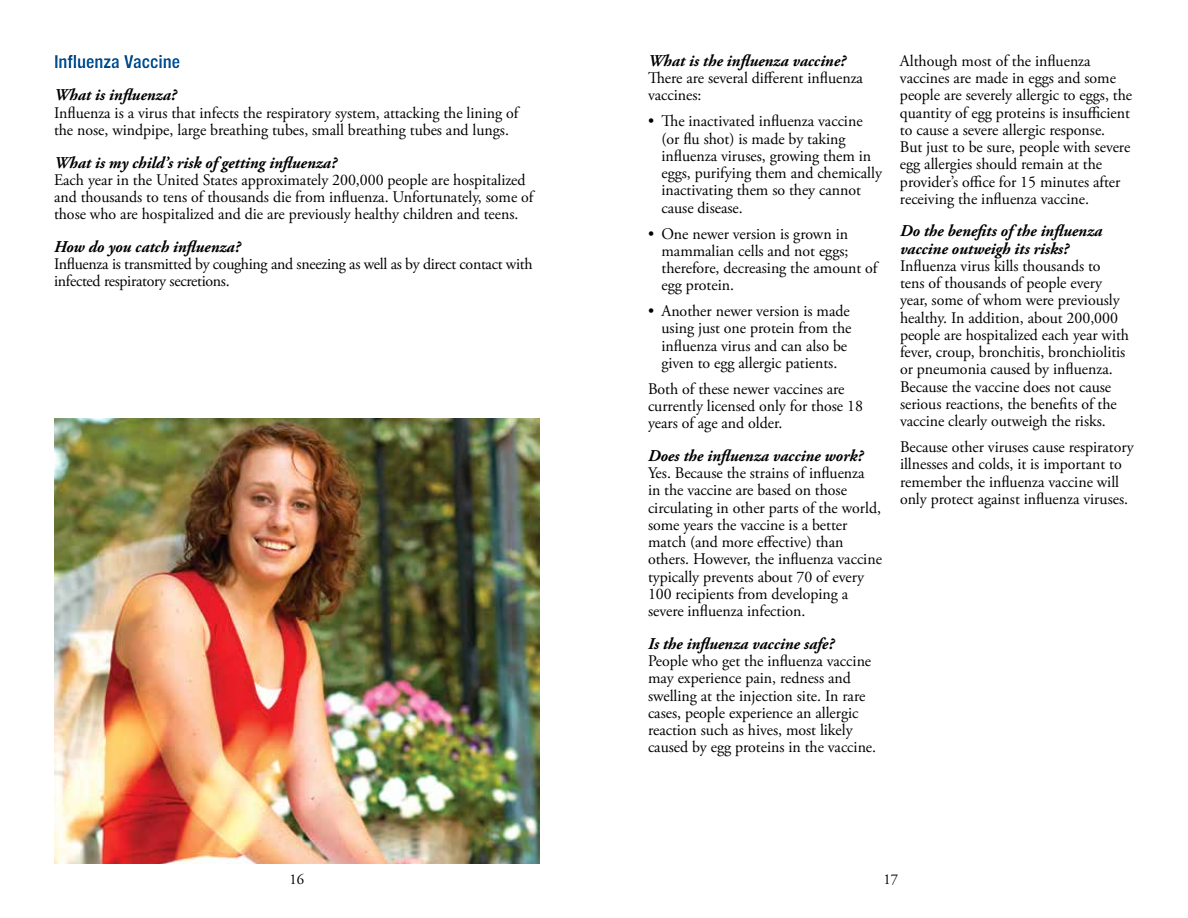
<style>
.page{position:relative;width:1188px;height:918px;background:#fff}
.page>*{position:absolute;margin:0;border:0;box-sizing:border-box;transform-origin:0 0}
.t1{font:700 condensed 18px "Helvetica Neue";color:#00539b}
.t2{font:italic 700 16.5px/17.2px "Adobe Garamond Pro";color:#000}
.t3{font:16.2px/17.2px "Adobe Garamond Pro";color:#000}
.t4{font:16.2px/17.2px "Adobe Garamond Pro";letter-spacing:-.02em;color:#000}
.t5{font:15px "Adobe Garamond Pro";color:#000}
</style>
<div class="page">
<img style="left:54px;top:418px;width:486px;height:446px">
<div style="left:43px;top:49px;width:152px;height:38px;background:#000;opacity:.5"></div>
<p class="t1" style="left:54px;top:51px;width:128px">Influenza Vaccine</p>
<p class="t2" style="left:54px;top:87px;width:124px">What is influenza?</p>
<p class="t3" style="left:54px;top:104px;width:466px">Influenza is a virus that infects the respiratory system, attacking the lining of the nose, windpipe, large breathing tubes, small breathing tubes and lungs.</p>
<p class="t2" style="left:54px;top:154px;width:284px">What is my child’s risk of getting influenza?</p>
<p class="t3" style="left:54px;top:172px;width:481px">Each year in the United States approximately 200,000 people are hospitalized and thousands to tens of thousands die from influenza. Unfortunately, some of those who are hospitalized and die are previously healthy children and teens.</p>
<p class="t2" style="left:54px;top:238px;width:188px">How do you catch influenza?</p>
<p class="t4" style="left:54px;top:256px;width:480px">Influenza is transmitted by coughing and sneezing as well as by direct contact with infected respiratory secretions.</p>
<p class="t2" style="left:648px;top:52px;width:199px">What is the influenza vaccine?</p>
<p class="t3" style="left:648px;top:70px;width:217px">There are several different influenza vaccines:</p>
<p class="t3" style="left:661px;top:113px;width:222px;text-indent:-13px">• The inactivated influenza vaccine (or flu shot) is made by taking influenza viruses, growing them in eggs, purifying them and chemically inactivating them so they cannot cause disease.</p>
<p class="t3" style="left:661px;top:225px;width:217px;text-indent:-13px">• One newer version is grown in mammalian cells and not eggs; therefore, decreasing the amount of egg protein.</p>
<p class="t3" style="left:661px;top:303px;width:191px;text-indent:-13px">• Another newer version is made using just one protein from the influenza virus and can also be given to egg allergic patients.</p>
<p class="t3" style="left:648px;top:381px;width:217px">Both of these newer vaccines are currently licensed only for those 18 years of age and older.</p>
<p class="t2" style="left:648px;top:447px;width:217px">Does the influenza vaccine work?</p>
<p class="t3" style="left:648px;top:465px;width:235px">Yes. Because the strains of influenza<br>in the vaccine are based on those circulating in other parts of the world, some years the vaccine is a better match (and more effective) than others. However, the influenza vaccine typically prevents about 70 of every 100 recipients from developing a severe influenza infection.</p>
<p class="t2" style="left:648px;top:635px;width:188px">Is the influenza vaccine safe?</p>
<p class="t3" style="left:648px;top:653px;width:230px">People who get the influenza vaccine may experience pain, redness and swelling at the injection site. In rare cases, people experience an allergic reaction such as hives, most likely caused by egg proteins in the vaccine.</p>
<p class="t3" style="left:900px;top:53px;width:234px">Although most of the influenza vaccines are made in eggs and some people are severely allergic to eggs, the quantity of egg proteins is insufficient to cause a severe allergic response.<br>But just to be sure, people with severe egg allergies should remain at the provider’s office for 15 minutes after receiving the influenza vaccine.</p>
<p class="t2" style="left:900px;top:223px;width:204px">Do the benefits of the influenza vaccine outweigh its risks?</p>
<p class="t3" style="left:900px;top:258px;width:231px">Influenza virus kills thousands to tens of thousands of people every year, some of whom were previously healthy. In addition, about 200,000 people are hospitalized each year with fever, croup, bronchitis, bronchiolitis or pneumonia caused by influenza.<br>Because the vaccine does not cause serious reactions, the benefits of the vaccine clearly outweigh the risks.</p>
<p class="t3" style="left:900px;top:439px;width:235px">Because other viruses cause respiratory illnesses and colds, it is important to remember the influenza vaccine will only protect against influenza viruses.</p>
<p class="t5" style="left:290px;top:870px;width:16px">16</p>
<p class="t5" style="left:884px;top:870px;width:16px">17</p>
</div>
